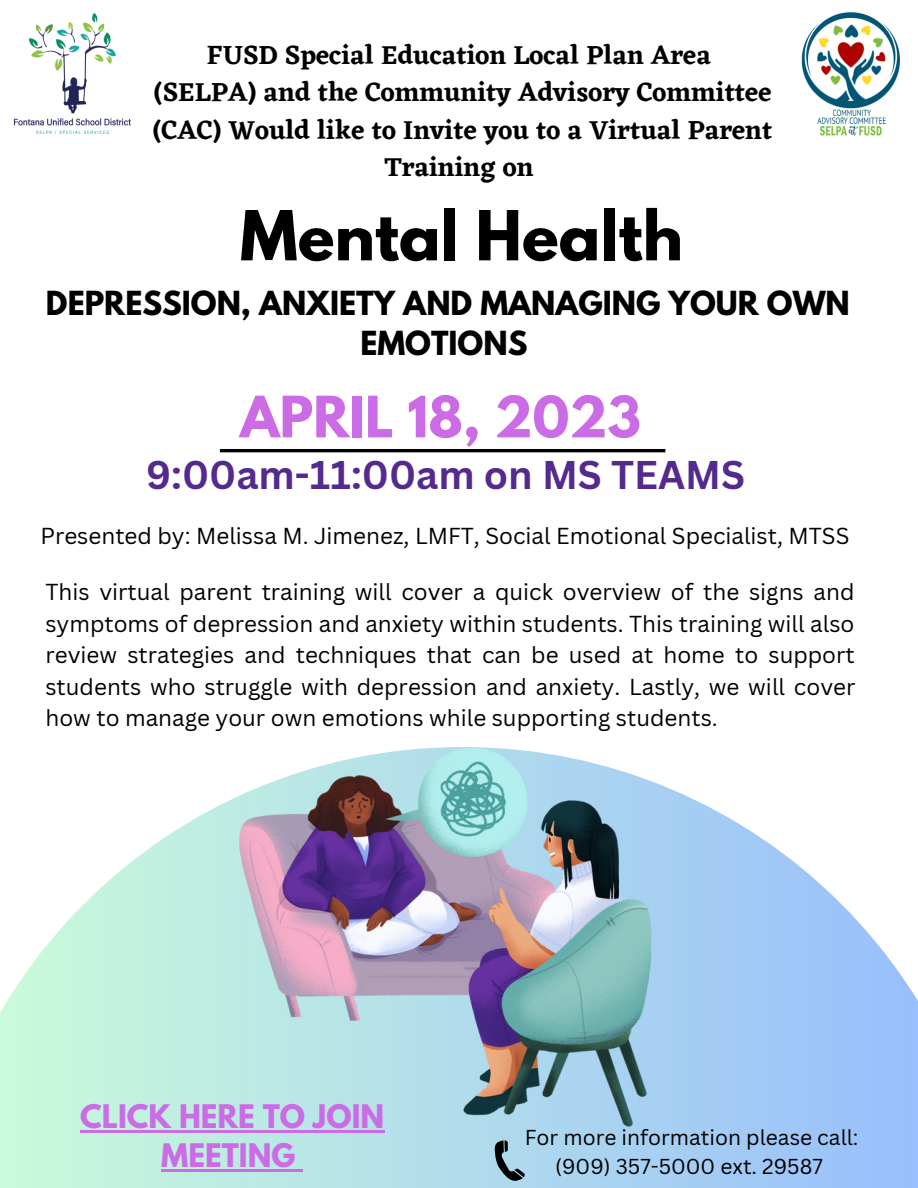
<style>
.page{position:relative;width:918px;height:1188px;background:#fff}
.page>*{position:absolute;margin:0;border:0;box-sizing:border-box;transform-origin:0 0}
.t1{font:700 61.05px "League Spartan";color:#000}
.t2{font:700 50.55px "League Spartan";color:#cb6ce6}
.t3{font:700 39px "Canva Sans";color:#542a8f}
.t4{font:700 29.4px/40.5px "League Spartan";color:#000;text-align:center}
.t5{font:700 28.8px/39.3px "League Spartan";color:#cb6ce6;text-align:center}
.t6{font:600 27px/37.2px "Eczar";color:#000;text-align:center}
.t7{font:22.5px/31.5px "Canva Sans";color:#000;text-align:justify}
.t8{font:21px/29.2px "Canva Sans";color:#000;text-align:center}
</style>
<div class="page">
<svg style="left:0;top:781px;width:918px;height:407px"></svg>
<img style="left:240px;top:747px;width:411px;height:379px">
<hr style="left:220px;top:449px;width:445px;height:3px;background:#000">
<img style="left:13px;top:13px;width:118px;height:121px">
<img style="left:801px;top:12px;width:99px;height:124px">
<svg style="left:495px;top:1140px;width:30px;height:42px"></svg>
<hr style="left:80px;top:1130px;width:304px;height:2px;background:#cb6ce6">
<hr style="left:161px;top:1169px;width:134px;height:3px;background:#cb6ce6">
<svg style="left:295px;top:1169px;width:8px;height:3px"></svg>
<p class="t6" style="left:153px;top:36px;width:621px">FUSD Special Education Local Plan Area<br>(SELPA) and the Community Advisory Committee (CAC) Would like to Invite you to a Virtual Parent Training on</p>
<h1 class="t1" style="left:240px;top:205px;width:444px">Mental Health</h1>
<h3 class="t4" style="left:46px;top:286px;width:805px">DEPRESSION, ANXIETY AND MANAGING YOUR OWN<br>EMOTIONS</h3>
<h2 class="t2" style="left:240px;top:392px;width:403px">APRIL 18, 2023</h2>
<h3 class="t3" style="left:146px;top:447px;width:600px">9:00am-11:00am on MS TEAMS</h3>
<p class="t7" style="left:40px;top:520px;width:811px">Presented by: Melissa M. Jimenez, LMFT, Social Emotional Specialist, MTSS</p>
<p class="t7" style="left:45px;top:576px;width:812px">This virtual parent training will cover a quick overview of the signs and symptoms of depression and anxiety within students. This training will also review strategies and techniques that can be used at home to support students who struggle with depression and anxiety. Lastly, we will cover how to manage your own emotions while supporting students.</p>
<p class="t5" style="left:80px;top:1100px;width:306px">CLICK HERE TO JOIN<br>MEETING</p>
<p class="t8" style="left:525px;top:1122px;width:335px">For more information please call: (909) 357-5000 ext. 29587</p>
</div>
